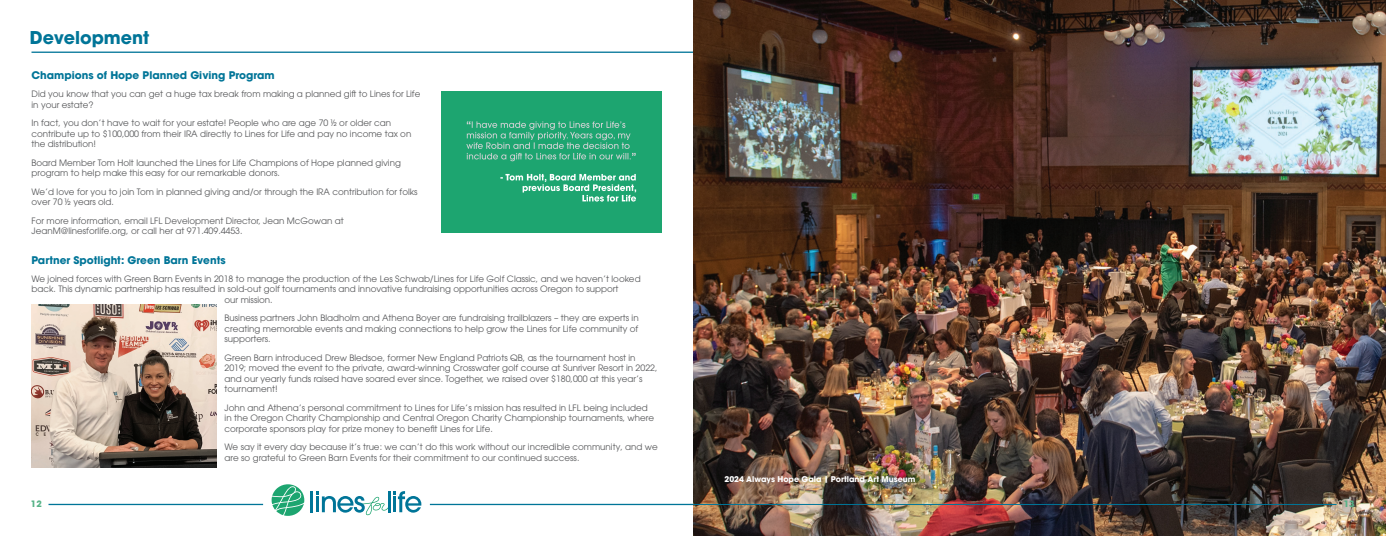
<style>
.page{position:relative;width:1386px;height:536px;background:#fff}
.page>*{position:absolute;margin:0;border:0;box-sizing:border-box;transform-origin:0 0}
.t1{font:700 17.5px "ITC Avant Garde Pro";color:#007598}
.t2{font:700 10.5px "ITC Avant Garde Pro";color:#007598}
.t3{font:8.75px/10.5px "ITC Avant Garde Pro";color:#57585a}
.t4{font:700 8.75px "ITC Avant Garde Pro";color:#58b388}
.t5{font:700 7.88px "ITC Avant Garde Pro";color:#fff}
</style>
<div class="page">
<hr style="left:430px;top:503px;width:263px;height:2px;background:#007598">
<hr style="left:49px;top:503px;width:214px;height:2px;background:#007598">
<svg style="left:272px;top:484px;width:32px;height:31px"></svg>
<hr style="left:310px;top:491px;width:3px;height:21px;background:#007598">
<svg style="left:316px;top:491px;width:105px;height:24px"></svg>
<hr style="left:32px;top:52px;width:1322px;height:1px;background:#007598">
<img style="left:693px;top:0;width:693px;height:536px">
<div style="left:441px;top:90px;width:221px;height:142px;background:#1da570"></div>
<svg style="left:500px;top:174px;width:136px;height:27px"></svg>
<svg style="left:466px;top:121px;width:170px;height:40px"></svg>
<hr style="left:693px;top:504px;width:644px;height:1px;background:#007598">
<img style="left:32px;top:304px;width:185px;height:163px">
<p class="t1" style="left:30px;top:26px;width:121px">Development</p>
<p class="t2" style="left:32px;top:68px;width:245px">Champions of Hope Planned Giving Program</p>
<p class="t3" style="left:32px;top:89px;width:390px">Did you know that you can get a huge tax break from making a planned gift to Lines for Life in your estate?</p>
<p class="t3" style="left:32px;top:118px;width:381px">In fact, you don’t have to wait for your estate! People who are age 70 ½ or older can contribute up to $100,000 from their IRA directly to Lines for Life and pay no income tax on the distribution!</p>
<p class="t3" style="left:32px;top:157px;width:371px">Board Member Tom Holt launched the Lines for Life Champions of Hope planned giving program to help make this easy for our remarkable donors.</p>
<p class="t3" style="left:32px;top:186px;width:388px">We’d love for you to join Tom in planned giving and/or through the IRA contribution for folks over 70 ½ years old.</p>
<p class="t3" style="left:32px;top:215px;width:314px">For more information, email LFL Development Director, Jean McGowan at<br>JeanM@linesforlife.org, or call her at 971.409.4453.</p>
<p class="t2" style="left:32px;top:252px;width:196px">Partner Spotlight: Green Barn Events</p>
<p class="t3" style="left:32px;top:273px;width:611px">We joined forces with Green Barn Events in 2018 to manage the production of the Les Schwab/Lines for Life Golf Classic, and we haven’t looked</p>
<p class="t3" style="left:32px;top:284px;width:589px">back. This dynamic partnership has resulted in sold-out golf tournaments and innovative fundraising opportunities across Oregon to support</p>
<p class="t3" style="left:225px;top:294px;width:50px">our mission.</p>
<p class="t3" style="left:225px;top:312px;width:416px;text-align:justify">Business partners John Bladholm and Athena Boyer are fundraising trailblazers – they are experts in creating memorable events and making connections to help grow the Lines for Life community of supporters.</p>
<p class="t3" style="left:225px;top:352px;width:434px">Green Barn introduced Drew Bledsoe, former New England Patriots QB, as the tournament host in 2019; moved the event to the private, award-winning Crosswater golf course at Sunriver Resort in 2022, and our yearly funds raised have soared ever since. Together, we raised over $180,000 at this year’s tournament!</p>
<p class="t3" style="left:225px;top:402px;width:431px">John and Athena’s personal commitment to Lines for Life’s mission has resulted in LFL being included in the Oregon Charity Championship and Central Oregon Charity Championship tournaments, where corporate sponsors play for prize money to benefit Lines for Life.</p>
<p class="t3" style="left:225px;top:441px;width:435px">We say it every day because it’s true: we can’t do this work without our incredible community, and we are so grateful to Green Barn Events for their commitment to our continued success.</p>
<p class="t5" style="left:724px;top:474px;width:192px">2024 Always Hope Gala | Portland Art Museum</p>
<p class="t4" style="left:31px;top:498px;width:12px">12</p>
<p class="t4" style="left:1344px;top:498px;width:12px">13</p>
</div>
